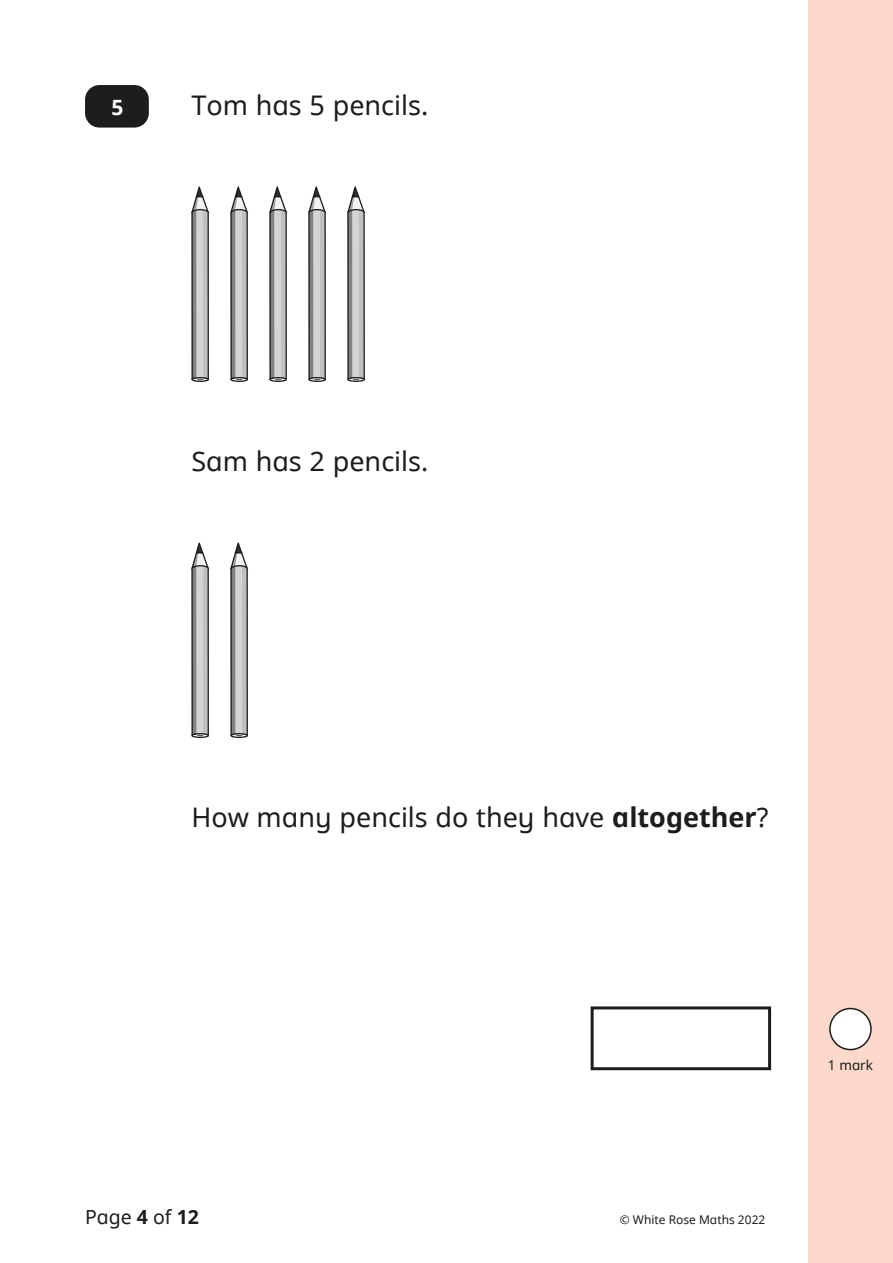
<style>
.page{position:relative;width:893px;height:1263px;background:#fff}
.page>*{position:absolute;margin:0;border:0;box-sizing:border-box;transform-origin:0 0}
.t1{font:27px "White Rose Noto regular";color:#1d1d1b}
.t2{font:21px "White Rose Noto bold";color:#fff}
.t3{font:19.5px "White Rose Noto regular";color:#1d1d1b}
.t4{font:13.5px "White Rose Noto regular";color:#1d1d1b}
.t5{font:12px "White Rose Noto regular";color:#1d1d1b}
.s1{font-family:"White Rose Noto bold"}
</style>
<div class="page">
<div style="left:808px;top:0;width:85px;height:1263px;background:#fcd9ca"></div>
<div style="left:830px;top:1008px;width:41px;height:41px;background:#fff;border-radius:50%"></div>
<div style="left:829px;top:1008px;width:43px;height:42px;border:2px solid #1d1d1b;border-radius:50%"></div>
<div style="left:85px;top:85px;width:64px;height:43px;background:#1d1d1b;border-radius:14px"></div>
<svg style="left:347px;top:186px;width:18px;height:196px;background:#a7a7a7"></svg>
<svg style="left:308px;top:186px;width:18px;height:196px;background:#a7a7a7"></svg>
<svg style="left:191px;top:186px;width:18px;height:196px;background:#a7a7a7"></svg>
<svg style="left:230px;top:186px;width:18px;height:196px;background:#a7a7a7"></svg>
<svg style="left:269px;top:186px;width:18px;height:196px;background:#a7a7a7"></svg>
<svg style="left:191px;top:542px;width:18px;height:196px;background:#a7a7a7"></svg>
<svg style="left:230px;top:542px;width:18px;height:196px;background:#a7a7a7"></svg>
<div style="left:591px;top:1006px;width:180px;height:64px;border:3px solid #1d1d1b"></div>
<p class="t2" style="left:111px;top:92px;width:14px">5</p>
<p class="t1" style="left:191px;top:86px;width:238px">Tom has 5 pencils.</p>
<p class="t1" style="left:191px;top:442px;width:239px">Sam has 2 pencils.</p>
<p class="t1" style="left:191px;top:798px;width:579px">How many pencils do they have <span class="s1">altogether</span>?</p>
<p class="t3" style="left:85px;top:1203px;width:115px">Page <span class="s1">4</span> of <span class="s1">12</span></p>
<p class="t5" style="left:620px;top:1211px;width:147px">© White Rose Maths 2022</p>
<p class="t4" style="left:828px;top:1055px;width:47px">1 mark</p>
</div>
